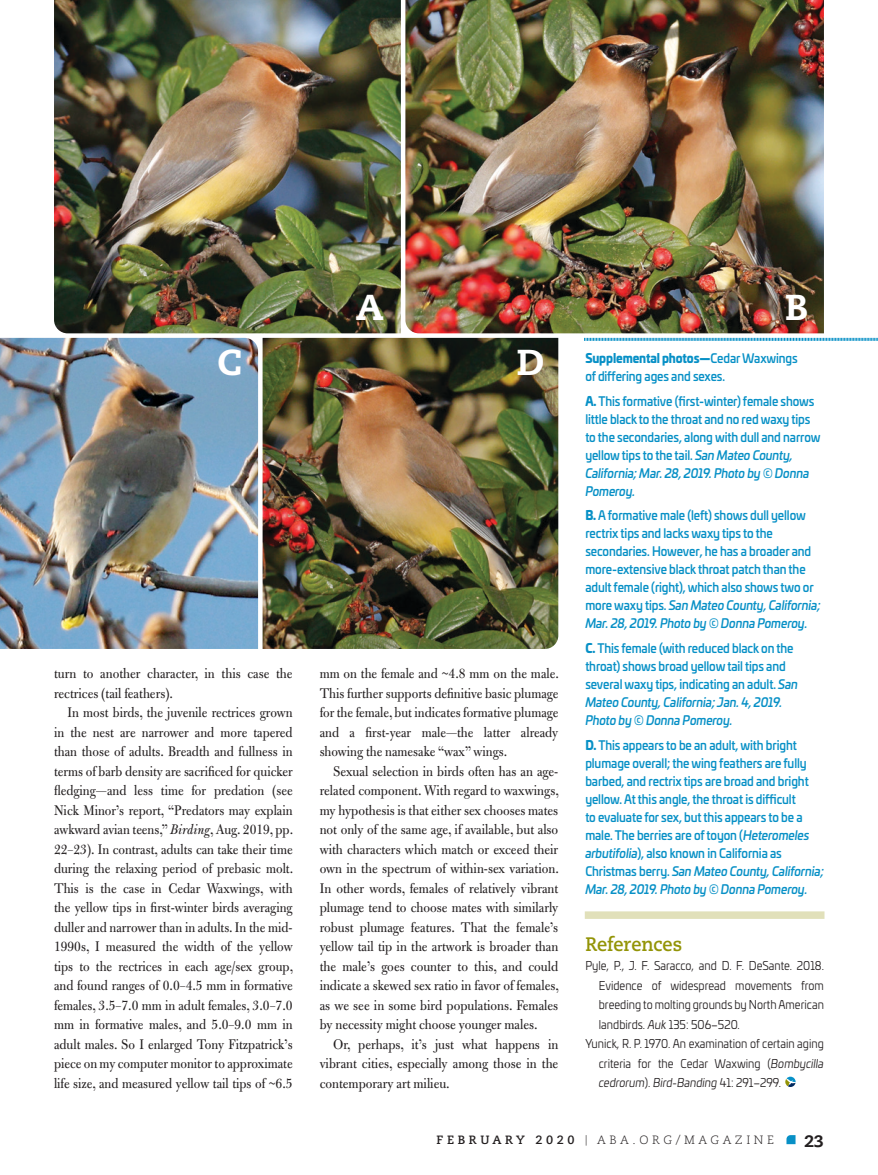
<style>
.page{position:relative;width:878px;height:1175px;background:#fff}
.page>*{position:absolute;margin:0;border:0;box-sizing:border-box;transform-origin:0 0}
.t1{font:800 36px "Caecilia LT Std";color:#fff}
.t2{font:700 19.5px "Caecilia LT Std";color:#939407;scale:.93 1}
.t3{font:800 16.5px "Caecilia LT Std";color:#231f20}
.t4{font:15px/19.5px "Bulmer MT Std";color:#231f20;text-align:justify;scale:.92 1}
.t5{font:15px/19.5px "Bulmer MT Std";color:#231f20;text-align:justify;scale:.93 1}
.t6{font:500 12.75px/18px "Univia Pro";letter-spacing:-.01em;color:#0790c6;scale:.89 1}
.t7{font:12px "Univia Pro";color:#231f20;scale:.9 1}
.t8{font:italic 12px "Univia Pro";color:#231f20;scale:.9 1}
.t9{font:300 12px "Caecilia LT Std";letter-spacing:.3em;color:#231f20}
.s1{font-style:italic}
.s2{font-weight:900}
.s3{font-style:normal}
.s4{font-weight:700}
.s5{font-size:10.5px}
</style>
<div class="page">
<svg style="left:786px;top:1135px;width:9px;height:9px"></svg>
<svg style="left:584px;top:337px;width:294px;height:4px"></svg>
<div style="left:584px;top:911px;width:240px;height:8px;background:#e1e0ba"></div>
<svg style="left:785px;top:1076px;width:10px;height:11px"></svg>
<img style="left:54px;top:0;width:347px;height:333px">
<img style="left:0;top:338px;width:258px;height:311px">
<img style="left:262px;top:338px;width:296px;height:311px">
<img style="left:405px;top:0;width:419px;height:333px">
<h1 class="t1" style="left:356px;top:285px;width:30px">A</h1>
<h1 class="t1" style="left:217px;top:340px;width:26px">C</h1>
<h1 class="t1" style="left:516px;top:340px;width:29px">D</h1>
<p class="t5" style="left:54px;top:664px;width:258px">turn to another character, in this case the rectrices (tail feathers).</p>
<p class="t4" style="left:54px;top:703px;width:261px;text-indent:13px">In most birds, the juvenile rectrices grown in the nest are narrower and more tapered than those of adults. Breadth and fullness in terms of barb density are sacrificed for quicker fledging—and less time for predation (see Nick Minor’s report, “Predators may explain awkward avian teens,” <span class="s1">Birding</span>, Aug. 2019, pp.<br>22–23). In contrast, adults can take their time during the relaxing period of prebasic molt.<br>This is the case in Cedar Waxwings, with the yellow tips in first-winter birds averaging duller and narrower than in adults. In the mid-1990s, I measured the width of the yellow tips to the rectrices in each age/sex group, and found ranges of 0.0–4.5 mm in formative females, 3.5–7.0 mm in adult females, 3.0–7.0 mm in formative males, and 5.0–9.0 mm in adult males. So I enlarged Tony Fitzpatrick’s piece on my computer monitor to approximate life size, and measured yellow tail tips of ~6.5</p>
<p class="t4" style="left:320px;top:664px;width:261px">mm on the female and ~4.8 mm on the male.<br>This further supports definitive basic plumage for the female, but indicates formative plumage and a first-year male—the latter already showing the namesake “wax” wings.</p>
<p class="t5" style="left:319px;top:761px;width:259px;text-indent:14px">Sexual selection in birds often has an age&shy;related component. With regard to waxwings, my hypothesis is that either sex chooses mates not only of the same age, if available, but also with characters which match or exceed their own in the spectrum of within-sex variation.<br>In other words, females of relatively vibrant plumage tend to choose mates with similarly robust plumage features. That the female’s yellow tail tip in the artwork is broader than the male’s goes counter to this, and could indicate a skewed sex ratio in favor of females, as we see in some bird populations. Females by necessity might choose younger males.</p>
<p class="t5" style="left:319px;top:1034px;width:258px;text-indent:14px">Or, perhaps, it’s just what happens in vibrant cities, especially among those in the contemporary art milieu.</p>
<h1 class="t1" style="left:785px;top:285px;width:25px">B</h1>
<p class="t6" style="left:585px;top:348px;width:240px"><span class="s2">Supplemental photos—</span>Cedar Waxwings of differing ages and sexes.</p>
<p class="t6" style="left:585px;top:391px;width:266px"><span class="s2">A.</span> This formative (first-winter) female shows little black to the throat and no red waxy tips to the secondaries, along with dull and narrow yellow tips to the tail. <span class="s1">San Mateo County, California; Mar. 28, 2019. Photo by</span> © <span class="s1">Donna Pomeroy.</span></p>
<p class="t6" style="left:585px;top:506px;width:266px"><span class="s2">B.</span> A formative male (left) shows dull yellow rectrix tips and lacks waxy tips to the secondaries. However, he has a broader and more-extensive black throat patch than the adult female (right), which also shows two or more waxy tips. <span class="s1">San Mateo County, California; Mar. 28, 2019. Photo by</span> © <span class="s1">Donna Pomeroy.</span></p>
<p class="t6" style="left:585px;top:638px;width:240px"><span class="s2">C.</span> This female (with reduced black on the throat) shows broad yellow tail tips and several waxy tips, indicating an adult. <span class="s1">San Mateo County, California; Jan. 4, 2019.<br>Photo by</span> © <span class="s1">Donna Pomeroy.</span></p>
<p class="t6" style="left:585px;top:735px;width:269px"><span class="s2">D.</span> This appears to be an adult, with bright plumage overall; the wing feathers are fully barbed, and rectrix tips are broad and bright yellow. At this angle, the throat is difficult<br>to evaluate for sex, but this appears to be a male. The berries are of toyon (<span class="s1">Heteromeles arbutifolia</span>), also known in California as Christmas berry. <span class="s1">San Mateo County, California; Mar. 28, 2019. Photo by</span> © <span class="s1">Donna Pomeroy.</span></p>
<h2 class="t2" style="left:585px;top:932px;width:106px">References</h2>
<p class="t7" style="left:585px;top:957px;width:267px">Pyle, P., J. F. Saracco, and D. F. DeSante. 2018.</p>
<p class="t7" style="left:598px;top:976px;width:251px">Evidence of widespread movements from</p>
<p class="t7" style="left:598px;top:996px;width:252px">breeding to molting grounds by North American</p>
<p class="t7" style="left:598px;top:1015px;width:158px">landbirds. <span class="s1">Auk</span> 135: 506–520.</p>
<p class="t7" style="left:585px;top:1035px;width:266px">Yunick, R. P. 1970. An examination of certain aging</p>
<p class="t7" style="left:598px;top:1054px;width:251px">criteria for the Cedar Waxwing (<span class="s1">Bombycilla</span></p>
<p class="t8" style="left:598px;top:1074px;width:204px">cedrorum<span class="s3">).</span> Bird-Banding <span class="s3">41: 291–299.</span></p>
<p class="t9" style="left:436px;top:1133px;width:339px"><span class="s4">FEBRUARY 2020</span> <span class="s5">|</span> ABA.ORG/MAGAZINE</p>
<p class="t3" style="left:804px;top:1131px;width:21px">23</p>
</div>
